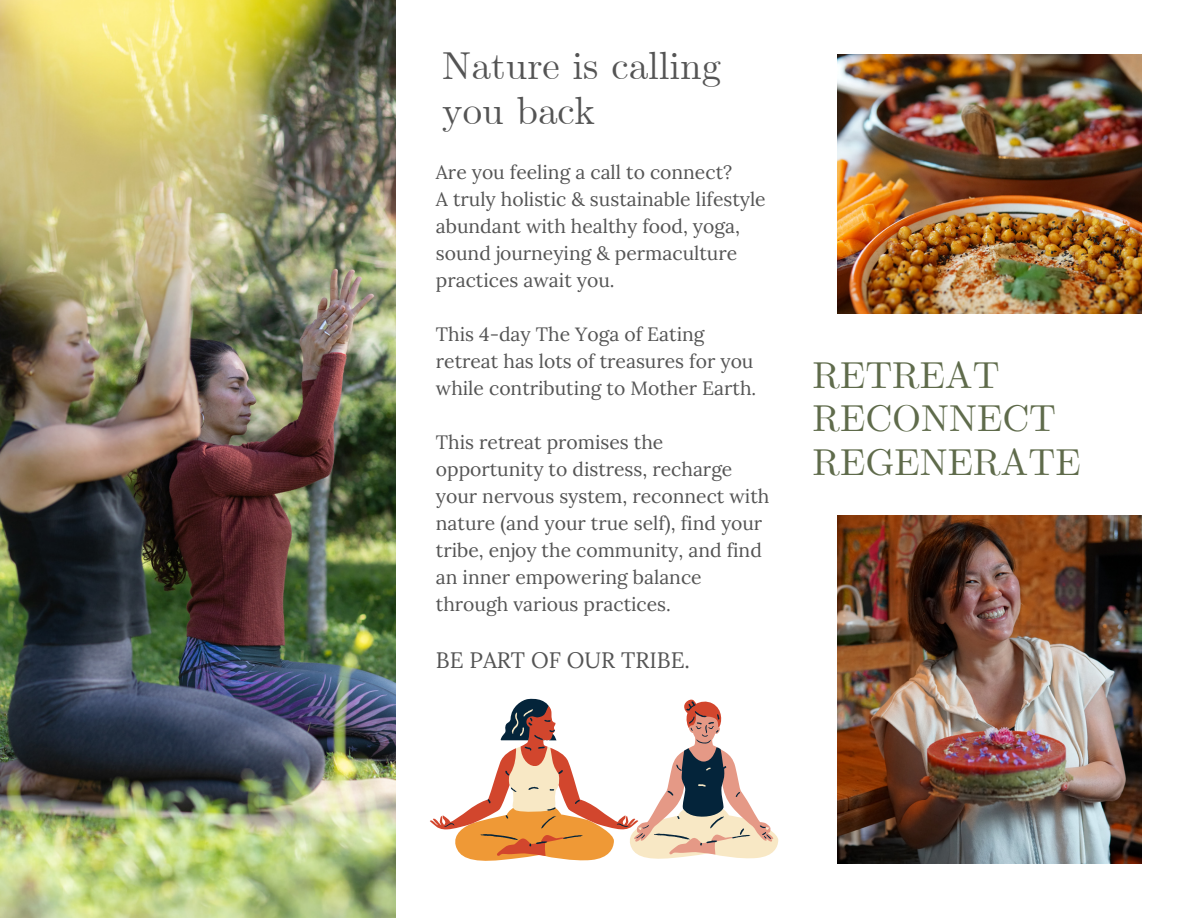
<style>
.page{position:relative;width:1188px;height:918px;background:#fff}
.page>*{position:absolute;margin:0;border:0;box-sizing:border-box;transform-origin:0 0}
.t1{font:38.85px/45px "CMU Serif";color:#545454}
.t2{font:37.2px/43.8px "CMU Serif";color:#5f6b4b}
.t3{font:22.35px "Lora";color:#545454}
.t4{font:19.35px/27px "Lora";color:#545454}
</style>
<div class="page">
<img style="left:838px;top:55px;width:303px;height:259px">
<img style="left:0;top:0;width:396px;height:918px">
<img style="left:838px;top:516px;width:303px;height:347px">
<svg style="left:456px;top:831px;width:323px;height:30px"></svg>
<svg style="left:443px;top:698px;width:328px;height:148px"></svg>
<p class="t1" style="left:442px;top:46px;width:280px">Nature is calling you back</p>
<p class="t4" style="left:436px;top:159px;width:298px">Are you feeling a call to connect?</p>
<p class="t4" style="left:436px;top:186px;width:331px">A truly holistic &amp; sustainable lifestyle abundant with healthy food, yoga, sound journeying &amp; permaculture practices await you.</p>
<p class="t4" style="left:436px;top:321px;width:322px">This 4-day The Yoga of Eating retreat has lots of treasures for you while contributing to Mother Earth.</p>
<h3 class="t4" style="left:436px;top:429px;width:335px">This retreat promises the opportunity to distress, recharge your nervous system, reconnect with nature (and your true self), find your tribe, enjoy the community, and find an inner empowering balance through various practices.</h3>
<p class="t3" style="left:436px;top:645px;width:256px">BE PART OF OUR TRIBE.</p>
<h2 class="t2" style="left:813px;top:355px;width:270px">RETREAT<br>RECONNECT<br>REGENERATE</h2>
</div>
